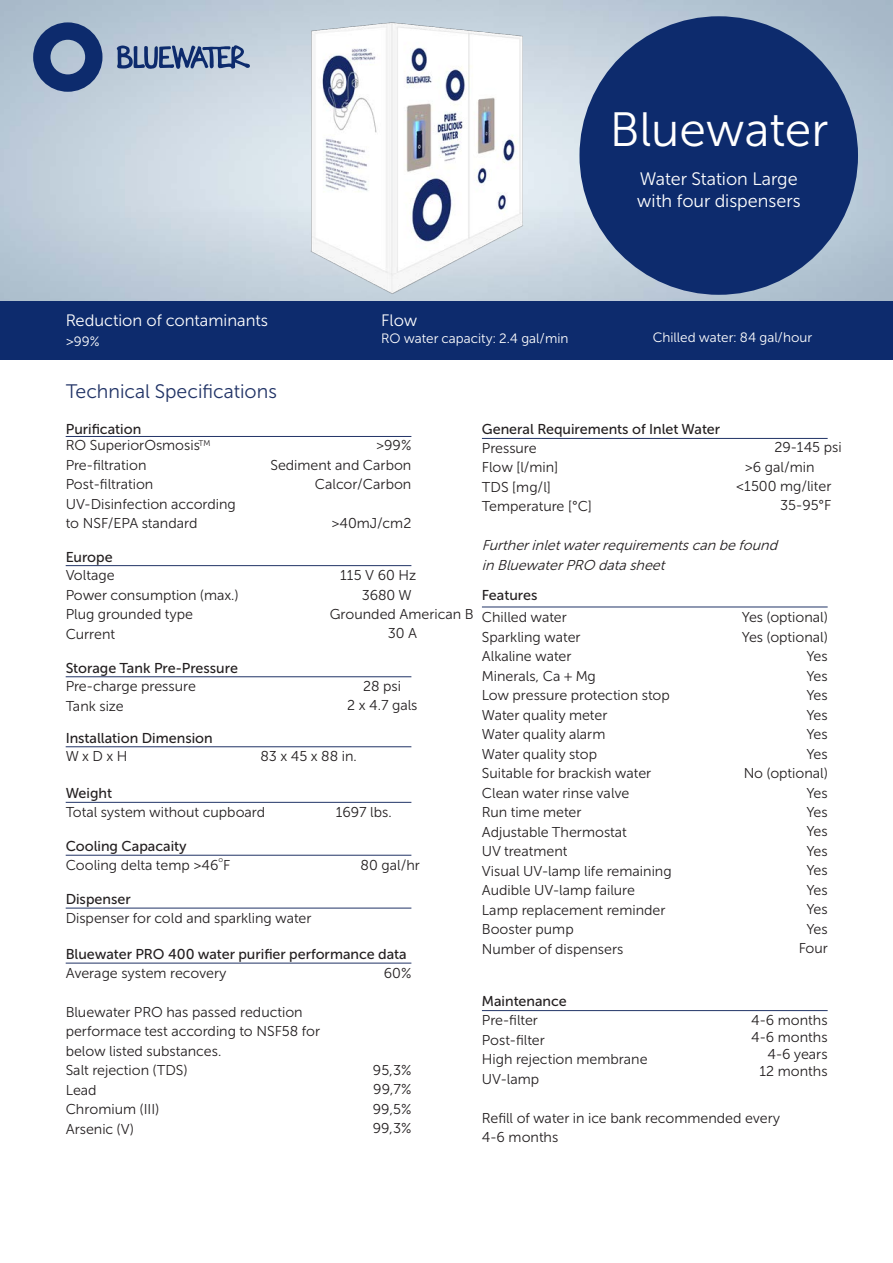
<style>
.page{position:relative;width:893px;height:1263px;background:#fff}
.page>*{position:absolute;margin:0;border:0;box-sizing:border-box;transform-origin:0 0}
.t1{font:48px "Museo Sans Cyrl 300";color:#fff}
.t2{font:19.5px "Museo Sans Cyrl 300";color:#213366}
.t3{font:18px/21.6px "Museo Sans Cyrl 300";color:#fff}
.t4{font:16.5px "Museo Sans Cyrl 300";color:#fff}
.t5{font:14.25px/19.5px "Museo Sans Cyrl 300";color:#231f20}
.t6{font:14.25px "Museo Sans Cyrl 500";color:#231f20}
.t7{font:italic 14.25px/19.5px "Museo Sans Cyrl 300";color:#231f20}
.t8{font:13.5px "Museo Sans Cyrl 300";color:#fff}
.t9{font:7.5px "Museo Sans Cyrl 300";color:#231f20}
.s1{font-size:14.25px}
</style>
<div class="page">
<hr style="left:482px;top:438px;width:346px;height:1px;background:#213366">
<hr style="left:66px;top:908px;width:345px;height:1px;background:#213366">
<hr style="left:66px;top:855px;width:345px;height:1px;background:#213366">
<hr style="left:66px;top:802px;width:345px;height:1px;background:#213366">
<hr style="left:66px;top:565px;width:345px;height:1px;background:#213366">
<hr style="left:66px;top:436px;width:345px;height:1px;background:#213366">
<hr style="left:66px;top:676px;width:345px;height:1px;background:#213366">
<hr style="left:66px;top:746px;width:345px;height:1px;background:#213366">
<hr style="left:482px;top:607px;width:346px;height:1px;background:#213366">
<hr style="left:482px;top:1010px;width:346px;height:1px;background:#213366">
<hr style="left:66px;top:963px;width:345px;height:1px;background:#213366">
<img style="left:0;top:0;width:893px;height:301px">
<img style="left:220px;top:19px;width:398px;height:282px">
<div style="left:0;top:301px;width:893px;height:58px;background:#0d2b6d"></div>
<svg style="left:117px;top:45px;width:133px;height:24px;background:#6e84a8"></svg>
<svg style="left:33px;top:22px;width:69px;height:70px;background:#526b97"></svg>
<div style="left:579px;top:16px;width:279px;height:279px;background:#0d2b6d;border-radius:50%"></div>
<p class="t4" style="left:66px;top:312px;width:204px">Reduction of contaminants</p>
<p class="t8" style="left:66px;top:334px;width:35px"><span class="s1">&gt;</span>99%</p>
<p class="t2" style="left:66px;top:381px;width:213px">Technical Specifications</p>
<p class="t6" style="left:66px;top:422px;width:77px">Purification</p>
<p class="t1" style="left:610px;top:104px;width:220px">Bluewater</p>
<p class="t3" style="left:637px;top:168px;width:165px">Water Station Large with four dispensers</p>
<p class="t4" style="left:381px;top:312px;width:38px">Flow</p>
<p class="t8" style="left:381px;top:331px;width:189px">RO water capacity: 2.4 gal/min</p>
<p class="t8" style="left:653px;top:330px;width:161px">Chilled water: 84 gal/hour</p>
<p class="t6" style="left:482px;top:422px;width:240px">General Requirements of Inlet Water</p>
<p class="t5" style="left:66px;top:436px;width:146px">RO SuperiorOsmosis<sup>TM</sup></p>
<p class="t5" style="left:66px;top:455px;width:82px">Pre-filtration</p>
<p class="t5" style="left:66px;top:475px;width:89px">Post-filtration</p>
<p class="t5" style="left:66px;top:494px;width:172px">UV-Disinfection according to NSF/EPA standard</p>
<p class="t6" style="left:66px;top:549px;width:48px">Europe</p>
<p class="t5" style="left:66px;top:566px;width:50px">Voltage</p>
<p class="t5" style="left:66px;top:585px;width:174px">Power consumption (max.)</p>
<p class="t5" style="left:66px;top:604px;width:129px">Plug grounded type</p>
<p class="t5" style="left:66px;top:624px;width:51px">Current</p>
<p class="t6" style="left:66px;top:660px;width:174px">Storage Tank Pre-Pressure</p>
<p class="t5" style="left:66px;top:677px;width:132px">Pre-charge pressure</p>
<p class="t5" style="left:66px;top:696px;width:60px">Tank size</p>
<p class="t6" style="left:66px;top:730px;width:149px">Installation Dimension</p>
<p class="t5" style="left:376px;top:436px;width:37px">&gt;99%</p>
<p class="t5" style="left:270px;top:455px;width:142px">Sediment and Carbon</p>
<p class="t5" style="left:315px;top:475px;width:98px">Calcor/Carbon</p>
<p class="t5" style="left:331px;top:514px;width:82px">&gt;40mJ/cm2</p>
<p class="t5" style="left:340px;top:565px;width:77px">115 V 60 Hz</p>
<p class="t5" style="left:362px;top:585px;width:52px">3680 W</p>
<p class="t5" style="left:330px;top:604px;width:146px">Grounded American B</p>
<p class="t5" style="left:388px;top:623px;width:31px">30 A</p>
<p class="t5" style="left:363px;top:676px;width:39px">28 psi</p>
<p class="t5" style="left:347px;top:696px;width:72px">2 x 4.7 gals</p>
<p class="t5" style="left:66px;top:747px;width:63px">W x D x H</p>
<p class="t5" style="left:260px;top:746px;width:98px">83 x 45 x 88 in.</p>
<p class="t6" style="left:66px;top:785px;width:48px">Weight</p>
<p class="t5" style="left:66px;top:802px;width:201px">Total system without cupboard</p>
<p class="t5" style="left:336px;top:802px;width:58px">1697 lbs.</p>
<p class="t6" style="left:66px;top:838px;width:123px">Cooling Capacaity</p>
<p class="t9" style="left:218px;top:855px;width:6px">o</p>
<p class="t5" style="left:361px;top:855px;width:61px">80 gal/hr</p>
<p class="t5" style="left:66px;top:855px;width:166px">Cooling delta temp &gt;46 F</p>
<p class="t6" style="left:66px;top:891px;width:67px">Dispenser</p>
<p class="t5" style="left:66px;top:908px;width:247px">Dispenser for cold and sparkling water</p>
<p class="t6" style="left:66px;top:946px;width:343px">Bluewater PRO 400 water purifier performance data</p>
<p class="t5" style="left:66px;top:963px;width:162px">Average system recovery</p>
<p class="t5" style="left:66px;top:1002px;width:256px">Bluewater PRO has passed reduction performace test according to NSF58 for below listed substances.</p>
<p class="t5" style="left:66px;top:1060px;width:123px">Salt rejection (TDS)</p>
<p class="t5" style="left:66px;top:1080px;width:33px">Lead</p>
<p class="t5" style="left:66px;top:1099px;width:95px">Chromium (III)</p>
<p class="t5" style="left:66px;top:1119px;width:70px">Arsenic (V)</p>
<p class="t5" style="left:384px;top:963px;width:29px">60%</p>
<p class="t5" style="left:373px;top:1060px;width:40px">95,3%</p>
<p class="t5" style="left:373px;top:1079px;width:40px">99,7%</p>
<p class="t5" style="left:373px;top:1099px;width:40px">99,5%</p>
<p class="t5" style="left:373px;top:1118px;width:40px">99,3%</p>
<p class="t5" style="left:774px;top:438px;width:69px">29-145 psi</p>
<p class="t5" style="left:745px;top:458px;width:71px">&gt;6 gal/min</p>
<p class="t5" style="left:736px;top:477px;width:97px;line-height:19px;text-align:right">&lt;1500 mg/liter<br>35-95°F</p>
<p class="t5" style="left:482px;top:438px;width:56px">Pressure</p>
<p class="t5" style="left:482px;top:458px;width:78px">Flow [l/min]</p>
<p class="t5" style="left:482px;top:477px;width:70px">TDS [mg/l]</p>
<p class="t5" style="left:482px;top:497px;width:112px">Temperature [°C]</p>
<p class="t7" style="left:482px;top:536px;width:301px">Furtherinletwaterrequirementscan be found in BluewaterPRO datasheet</p>
<p class="t6" style="left:482px;top:588px;width:57px">Features</p>
<p class="t5" style="left:482px;top:608px;width:86px">Chilled water</p>
<p class="t5" style="left:482px;top:627px;width:100px">Sparkling water</p>
<p class="t5" style="left:482px;top:647px;width:91px">Alkaline water</p>
<p class="t5" style="left:482px;top:666px;width:115px">Minerals, Ca + Mg</p>
<p class="t5" style="left:482px;top:686px;width:189px">Low pressure protection stop</p>
<p class="t5" style="left:482px;top:705px;width:127px">Water quality meter</p>
<p class="t5" style="left:482px;top:725px;width:125px">Water quality alarm</p>
<p class="t5" style="left:482px;top:744px;width:117px">Water quality stop</p>
<p class="t5" style="left:482px;top:763px;width:171px">Suitable for brackish water</p>
<p class="t5" style="left:482px;top:783px;width:149px">Clean water rinse valve</p>
<p class="t5" style="left:482px;top:802px;width:101px">Run time meter</p>
<p class="t5" style="left:482px;top:822px;width:146px">Adjustable Thermostat</p>
<p class="t5" style="left:482px;top:841px;width:87px">UV treatment</p>
<p class="t5" style="left:482px;top:861px;width:191px">Visual UV-lamp life remaining</p>
<p class="t5" style="left:482px;top:880px;width:154px">Audible UV-lamp failure</p>
<p class="t5" style="left:482px;top:900px;width:185px">Lamp replacement reminder</p>
<p class="t5" style="left:482px;top:919px;width:93px">Booster pump</p>
<p class="t5" style="left:482px;top:939px;width:143px">Number of dispensers</p>
<p class="t6" style="left:482px;top:994px;width:86px">Maintenance</p>
<p class="t5" style="left:742px;top:607px;width:87px">Yes (optional)</p>
<p class="t5" style="left:742px;top:627px;width:87px">Yes (optional)</p>
<p class="t5" style="left:806px;top:646px;width:23px">Yes</p>
<p class="t5" style="left:806px;top:666px;width:23px">Yes</p>
<p class="t5" style="left:806px;top:685px;width:23px">Yes</p>
<p class="t5" style="left:806px;top:705px;width:23px">Yes</p>
<p class="t5" style="left:806px;top:724px;width:23px">Yes</p>
<p class="t5" style="left:806px;top:744px;width:23px">Yes</p>
<p class="t5" style="left:744px;top:763px;width:85px">No (optional)</p>
<p class="t5" style="left:806px;top:783px;width:23px">Yes</p>
<p class="t5" style="left:806px;top:802px;width:23px">Yes</p>
<p class="t5" style="left:806px;top:822px;width:23px">Yes</p>
<p class="t5" style="left:806px;top:841px;width:23px">Yes</p>
<p class="t5" style="left:806px;top:861px;width:23px">Yes</p>
<p class="t5" style="left:806px;top:880px;width:23px">Yes</p>
<p class="t5" style="left:806px;top:900px;width:23px">Yes</p>
<p class="t5" style="left:806px;top:919px;width:23px">Yes</p>
<p class="t5" style="left:799px;top:939px;width:31px">Four</p>
<p class="t5" style="left:751px;top:1010px;width:78px">4-6 months</p>
<p class="t5" style="left:751px;top:1027px;width:78px">4-6 months</p>
<p class="t5" style="left:767px;top:1045px;width:62px">4-6 years</p>
<p class="t5" style="left:760px;top:1062px;width:70px">12 months</p>
<p class="t5" style="left:482px;top:1010px;width:58px">Pre-filter</p>
<p class="t5" style="left:482px;top:1030px;width:64px">Post-filter</p>
<p class="t5" style="left:482px;top:1049px;width:167px">High rejection membrane</p>
<p class="t5" style="left:482px;top:1069px;width:59px">UV-lamp</p>
<p class="t5" style="left:482px;top:1108px;width:300px">Refill of water in ice bank recommended every</p>
<p class="t5" style="left:482px;top:1127px;width:78px">4-6 months</p>
</div>
